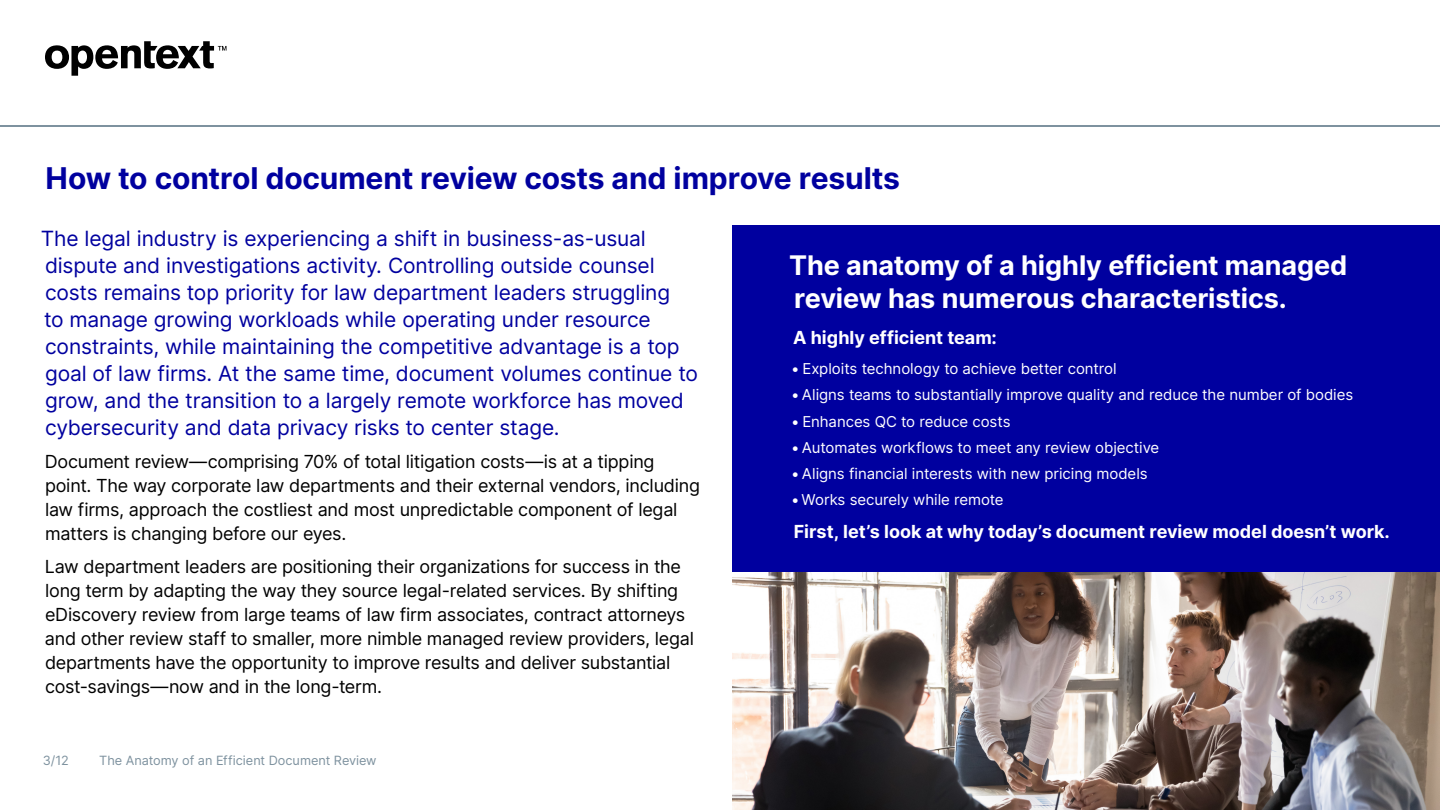
<style>
.page{position:relative;width:1440px;height:810px;background:#fff}
.page>*{position:absolute;margin:0;border:0;box-sizing:border-box;transform-origin:0 0}
.t1{font:700 30px "Inter";letter-spacing:-.01em;color:#00009f}
.Sidebar_H1{font:700 27px/32.4px "Inter";letter-spacing:-.005em;color:#fff}
.Intro_Paragraph{font:21px/27px "Inter";letter-spacing:-.005em;color:#00009f}
.Body{font:18px/24px "Inter";letter-spacing:-.015em;color:#000}
.Sidebar_H2{font:700 18px "Inter";color:#fff}
.t2{font:15px "Inter";letter-spacing:-.005em;color:#fff}
.t3{font:12.75px "Inter";letter-spacing:-.005em;color:#7e929f}
</style>
<div class="page">
<svg style="left:45px;top:41px;width:181px;height:35px"></svg>
<hr style="left:0;top:125px;width:1440px;height:2px;background:#7e929f">
<div style="left:732px;top:225px;width:708px;height:347px;background:#00009f"></div>
<img style="left:732px;top:572px;width:708px;height:238px">
<h3 class="t1" style="left:46px;top:156px;width:856px">How to control document review costs and improve results</h3>
<p class="Intro_Paragraph" style="left:41px;top:224px;width:659px">The legal industry is experiencing a shift in business-as-usual dispute and investigations activity. Controlling outside counsel costs remains top priority for law department leaders struggling<br>to manage growing workloads while operating under resource constraints, while maintaining the competitive advantage is a top goal of law firms. At the same time, document volumes continue to grow, and the transition to a largely remote workforce has moved cybersecurity and data privacy risks to center stage.</p>
<p class="Body" style="left:45px;top:449px;width:657px">Document review—comprising 70% of total litigation costs—is at a tipping point. The way corporate law departments and their external vendors, including law firms, approach the costliest and most unpredictable component of legal matters is changing before our eyes.</p>
<p class="Body" style="left:45px;top:554px;width:651px">Law department leaders are positioning their organizations for success in the long term by adapting the way they source legal-related services. By shifting eDiscovery review from large teams of law firm associates, contract attorneys and other review staff to smaller, more nimble managed review providers, legal departments have the opportunity to improve results and deliver substantial cost-savings—now and in the long-term.</p>
<p class="Sidebar_H1" style="left:789px;top:249px;width:560px">The anatomy of a highly efficient managed review has numerous characteristics.</p>
<p class="Sidebar_H2" style="left:793px;top:325px;width:205px">A highly efficient team:</p>
<p class="t2" style="left:791px;top:358px;width:327px">• Exploits technology to achieve better control</p>
<p class="t2" style="left:791px;top:384px;width:564px">• Aligns teams to substantially improve quality and reduce the number of bodies</p>
<p class="t2" style="left:791px;top:410px;width:221px">• Enhances QC to reduce costs</p>
<p class="t2" style="left:791px;top:437px;width:370px">• Automates workflows to meet any review objective</p>
<p class="t2" style="left:791px;top:463px;width:358px">• Aligns financial interests with new pricing models</p>
<p class="t2" style="left:791px;top:489px;width:214px">•Works securely while remote</p>
<p class="Sidebar_H2" style="left:794px;top:519px;width:598px">First, let’s look at why today’s document review model doesn’t work.</p>
<p class="t3" style="left:43px;top:751px;width:28px">3/12</p>
<p class="t3" style="left:99px;top:751px;width:279px">The Anatomy of an Efficient Document Review</p>
</div>
